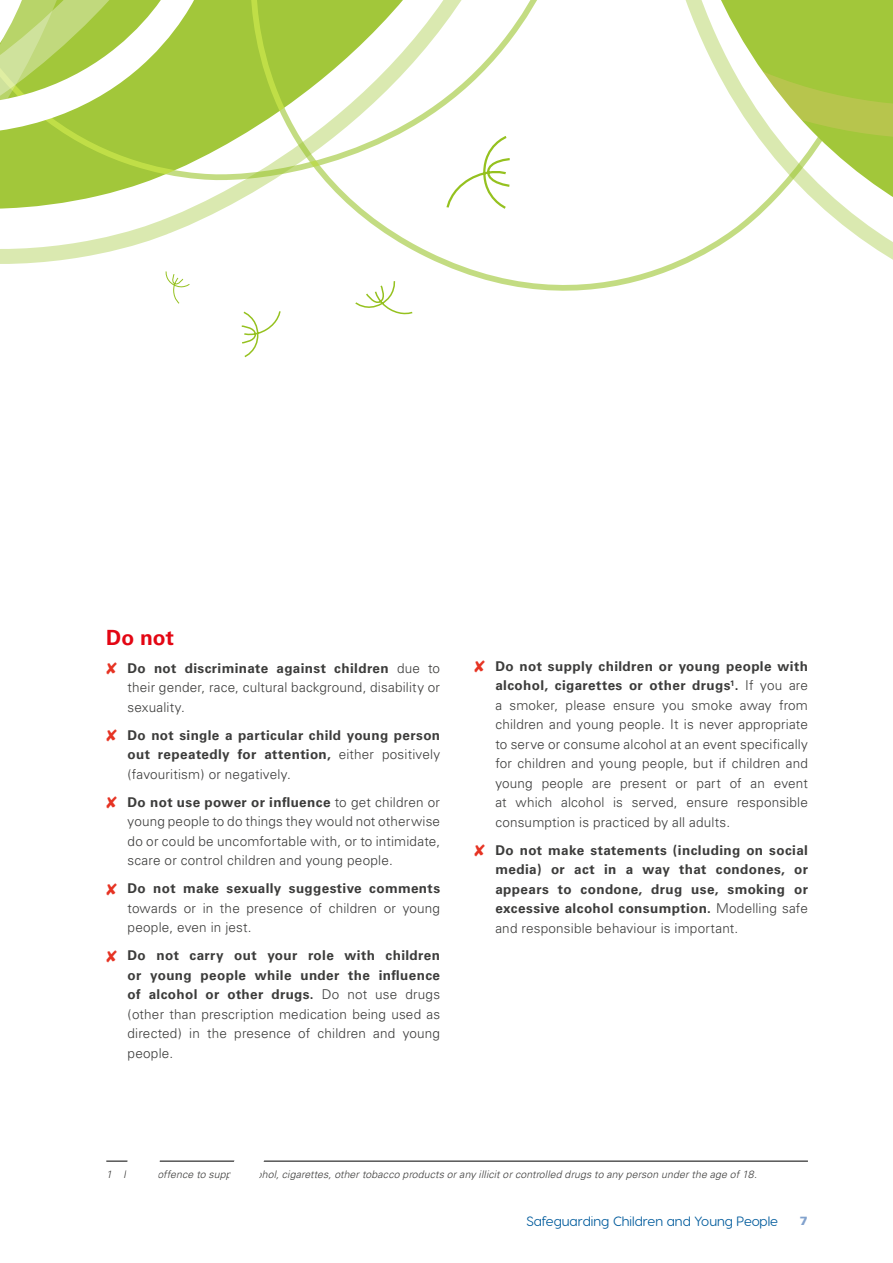
<style>
.page{position:relative;width:893px;height:1263px;background:#fff}
.page>*{position:absolute;margin:0;border:0;box-sizing:border-box;transform-origin:0 0}
.t1{font:700 21px "Univers";color:#e30613}
.t2{font:300 13.5px/19.5px "Univers";letter-spacing:.015em;color:#3c3c3b;text-align:justify}
.t3{font:700 13.5px/19.5px "Univers";letter-spacing:.025em;color:#3c3c3b;text-align:justify}
.t4{font:13.5px "Visby Round CF";color:#005b9c}
.t5{font:900 12px "Univers";color:#82a2cd}
.t6{font:italic 300 10.5px "Univers";letter-spacing:.01em;color:#3c3c3b}
.s1{color:#e63323}
.s2{font-weight:700}
.s3{font-weight:300}
</style>
<div class="page">
<hr style="left:106px;top:1161px;width:702px;height:1px;background:#000">
<svg style="left:0;top:155px;width:59px;height:109px"></svg>
<svg style="left:59px;top:0;width:834px;height:291px"></svg>
<svg style="left:241px;top:311px;width:40px;height:47px"></svg>
<svg style="left:354px;top:280px;width:60px;height:35px"></svg>
<svg style="left:445px;top:135px;width:67px;height:75px"></svg>
<svg style="left:164px;top:271px;width:26px;height:33px"></svg>
<svg style="left:0;top:0;width:199px;height:155px"></svg>
<svg style="left:106px;top:1160px;width:317px;height:2px"></svg>
<h1 class="t1" style="left:106px;top:625px;width:69px">Do not</h1>
<p class="t2" style="left:128px;top:658px;width:314px;text-indent:-21px"><span class="s1">✘</span> <span class="s2">Do not discriminate against children</span> due to their gender, race, cultural background, disability or sexuality.</p>
<p class="t3" style="left:128px;top:725px;width:314px;text-indent:-21px"><span class="s1">✘</span> Do not single a particular child young person out repeatedly for attention, <span class="s3">either positively (favouritism) or negatively.</span></p>
<p class="t2" style="left:128px;top:792px;width:314px;text-indent:-21px"><span class="s1">✘</span> <span class="s2">Do not use power or influence</span> to get children or young people to do things they would not otherwise do or could be uncomfortable with, or to intimidate, scare or control children and young people.</p>
<p class="t2" style="left:128px;top:879px;width:314px;text-indent:-21px"><span class="s1">✘</span> <span class="s2">Do not make sexually suggestive comments </span>towards or in the presence of children or young people, even in jest.</p>
<p class="t2" style="left:128px;top:946px;width:314px;text-indent:-21px"><span class="s1">✘</span> <span class="s2">Do not carry out your role with children or young people while under the influence of alcohol or other drugs.</span> Do not use drugs (other than prescription medication being used as directed) in the presence of children and young people.</p>
<p class="t2" style="left:495px;top:656px;width:314px;text-indent:-21px"><span class="s1">✘</span> <span class="s2">Do not supply children or young people with alcohol, cigarettes or other drugs</span><sup>1</sup><span class="s2">.</span> If you are a smoker, please ensure you smoke away from children and young people. It is never appropriate to serve or consume alcohol at an event specifically for children and young people, but if children and young people are present or part of an event at which alcohol is served, ensure responsible consumption is practiced by all adults.</p>
<p class="t3" style="left:495px;top:840px;width:314px;text-indent:-21px"><span class="s1">✘</span> Do not make statements (including on social media) or act in a way that condones, or appears to condone, drug use, smoking or excessive alcohol consumption. <span class="s3">Modelling safe and responsible behaviour is important.</span></p>
<p class="t6" style="left:106px;top:1168px;width:652px">1 It is an offence to supply alcohol, cigarettes, other tobacco products or any illicit or controlled drugs to any person under the age of 18.</p>
<p class="t4" style="left:526px;top:1212px;width:253px">Safeguarding Children and Young People</p>
<p class="t5" style="left:800px;top:1213px;width:10px">7</p>
</div>
